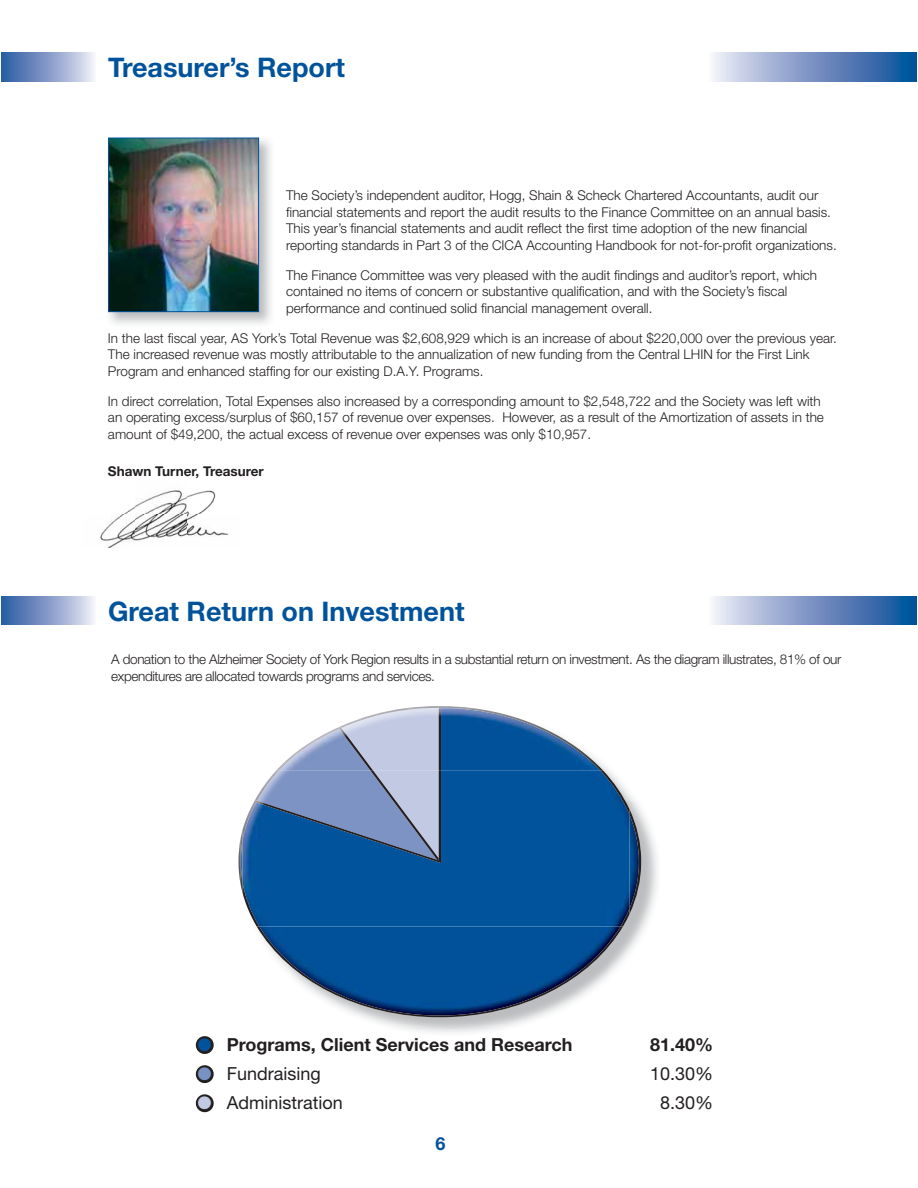
<style>
.page{position:relative;width:918px;height:1188px;background:#fff}
.page>*{position:absolute;margin:0;border:0;box-sizing:border-box;transform-origin:0 0}
.t1{font:700 27px "Helvetica Neue";color:#00539b}
.t2{font:700 18px "Helvetica Neue";color:#231f20}
.t3{font:18px "Helvetica Neue";color:#231f20}
.t4{font:700 18px "Helvetica Neue";color:#00539b}
.t5{font:300 13.5px/16.5px "Helvetica Neue";color:#231f20}
.t6{font:300 13.5px/16.5px "Helvetica Neue";letter-spacing:-.025em;color:#231f20}
.t7{font:700 13.5px "Helvetica Neue";color:#231f20}
</style>
<div class="page">
<div style="left:2px;top:53px;width:94px;height:28px;background:linear-gradient(to right,#2857a0,#ece9f6)"></div>
<div style="left:2px;top:597px;width:94px;height:28px;background:linear-gradient(to right,#2857a0,#ece9f6)"></div>
<svg style="left:713px;top:53px;width:203px;height:28px;background:#7896c4"></svg>
<svg style="left:713px;top:597px;width:203px;height:28px;background:#7896c4"></svg>
<img style="left:603px;top:765px;width:31px;height:36px">
<img style="left:630px;top:801px;width:28px;height:132px">
<img style="left:408px;top:706px;width:63px;height:2px">
<svg style="left:426px;top:706px;width:27px;height:2px"></svg>
<img style="left:277px;top:708px;width:323px;height:62px">
<img style="left:242px;top:770px;width:388px;height:156px">
<img style="left:238px;top:838px;width:3px;height:47px">
<img style="left:241px;top:832px;width:1px;height:59px">
<img style="left:257px;top:809px;width:384px;height:208px">
<img style="left:108px;top:137px;width:163px;height:187px">
<img style="left:110px;top:140px;width:147px;height:170px">
<div style="left:108px;top:138px;width:151px;height:174px;border:1px solid #00539b"></div>
<img style="left:100px;top:490px;width:129px;height:58px">
<svg style="left:195px;top:1036px;width:19px;height:77px"></svg>
<h1 class="t1" style="left:108px;top:58px;width:239px">Treasurer’s Report</h1>
<p class="t5" style="left:286px;top:189px;width:552px">The Society’s independent auditor, Hogg, Shain &amp; Scheck Chartered Accountants, audit our financial statements and report the audit results to the Finance Committee on an annual basis.<br>This year’s financial statements and audit reflect the first time adoption of the new financial reporting standards in Part 3 of the CICA Accounting Handbook for not-for-profit organizations.</p>
<p class="t5" style="left:286px;top:268px;width:533px">The Finance Committee was very pleased with the audit findings and auditor’s report, which contained no items of concern or substantive qualification, and with the Society’s fiscal performance and continued solid financial management overall.</p>
<p class="t5" style="left:108px;top:331px;width:730px">In the last fiscal year, AS York’s Total Revenue was $2,608,929 which is an increase of about $220,000 over the previous year.<br>The increased revenue was mostly attributable to the annualization of new funding from the Central LHIN for the First Link<br>Program and enhanced staffing for our existing D.A.Y. Programs.</p>
<p class="t5" style="left:108px;top:394px;width:717px">In direct correlation, Total Expenses also increased by a corresponding amount to $2,548,722 and the Society was left with an operating excess/surplus of $60,157 of revenue over expenses. However, as a result of the Amortization of assets in the amount of $49,200, the actual excess of revenue over expenses was only $10,957.</p>
<p class="t7" style="left:108px;top:466px;width:157px">Shawn Turner, Treasurer</p>
<h1 class="t1" style="left:108px;top:602px;width:358px">Great Return on Investment</h1>
<p class="t6" style="left:111px;top:652px;width:732px">A donation to the Alzheimer Society of York Region results in a substantial return on investment. As the diagram illustrates, 81% of our expenditures are allocated towards programs and services.</p>
<h2 class="t2" style="left:227px;top:1038px;width:347px">Programs, Client Services and Research</h2>
<h2 class="t2" style="left:650px;top:1038px;width:65px">81.40%</h2>
<h2 class="t3" style="left:227px;top:1068px;width:96px">Fundraising</h2>
<h2 class="t3" style="left:650px;top:1068px;width:65px">10.30%</h2>
<h2 class="t3" style="left:227px;top:1097px;width:118px">Administration</h2>
<h2 class="t3" style="left:660px;top:1097px;width:55px">8.30%</h2>
<h2 class="t4" style="left:436px;top:1137px;width:12px">6</h2>
</div>
